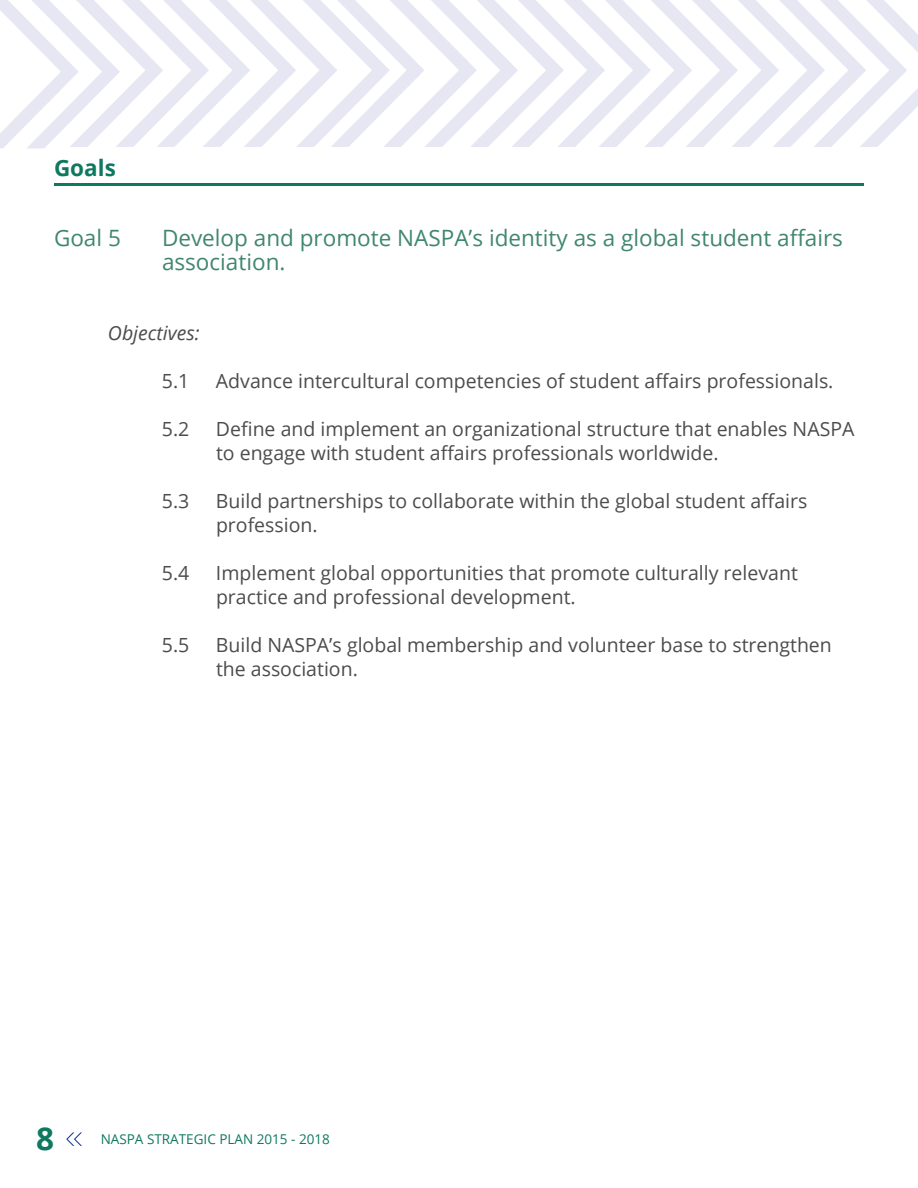
<style>
.page{position:relative;width:918px;height:1188px;background:#fff}
.page>*{position:absolute;margin:0;border:0;box-sizing:border-box;transform-origin:0 0}
.t1{font:700 31.5px "Open Sans";color:#0e795f}
.BODY{font:22.5px/24px "Open Sans";color:#408670}
.t2{font:700 22.5px "Open Sans";color:#0e795f}
.BODY-2{font:19.5px/24px "Open Sans";color:#4b4c4d}
.BODY-3{font:italic 19.5px "Open Sans";color:#4b4c4d}
.t3{font:13.5px "Open Sans";color:#0e795f}
</style>
<div class="page">
<svg style="left:66px;top:1132px;width:16px;height:14px"></svg>
<hr style="left:54px;top:183px;width:810px;height:3px;background:#0e795f">
<svg style="left:0;top:0;width:918px;height:148px"></svg>
<p class="t2" style="left:54px;top:152px;width:63px">Goals</p>
<p class="BODY" style="left:54px;top:225px;width:68px">Goal 5</p>
<p class="BODY" style="left:162px;top:225px;width:683px">Develop and promote NASPA’s identity as a global student affairs association.</p>
<p class="BODY-3" style="left:108px;top:319px;width:93px">Objectives:</p>
<p class="BODY-2" style="left:162px;top:368px;width:29px">5.1</p>
<p class="BODY-2" style="left:216px;top:368px;width:619px">Advance intercultural competencies of student affairs professionals.</p>
<p class="BODY-2" style="left:162px;top:416px;width:29px">5.2</p>
<p class="BODY-2" style="left:216px;top:416px;width:640px">Define and implement an organizational structure that enables NASPA to engage with student affairs professionals worldwide.</p>
<p class="BODY-2" style="left:162px;top:488px;width:29px">5.3</p>
<p class="BODY-2" style="left:216px;top:488px;width:593px">Build partnerships to collaborate within the global student affairs profession.</p>
<p class="BODY-2" style="left:162px;top:560px;width:29px">5.4</p>
<p class="BODY-2" style="left:216px;top:560px;width:583px">Implement global opportunities that promote culturally relevant practice and professional development.</p>
<p class="BODY-2" style="left:162px;top:632px;width:29px">5.5</p>
<p class="BODY-2" style="left:216px;top:632px;width:617px">Build NASPA’s global membership and volunteer base to strengthen the association.</p>
<h1 class="t1" style="left:36px;top:1116px;width:19px">8</h1>
<p class="t3" style="left:101px;top:1130px;width:231px">NASPA STRATEGIC PLAN 2015 - 2018</p>
</div>
